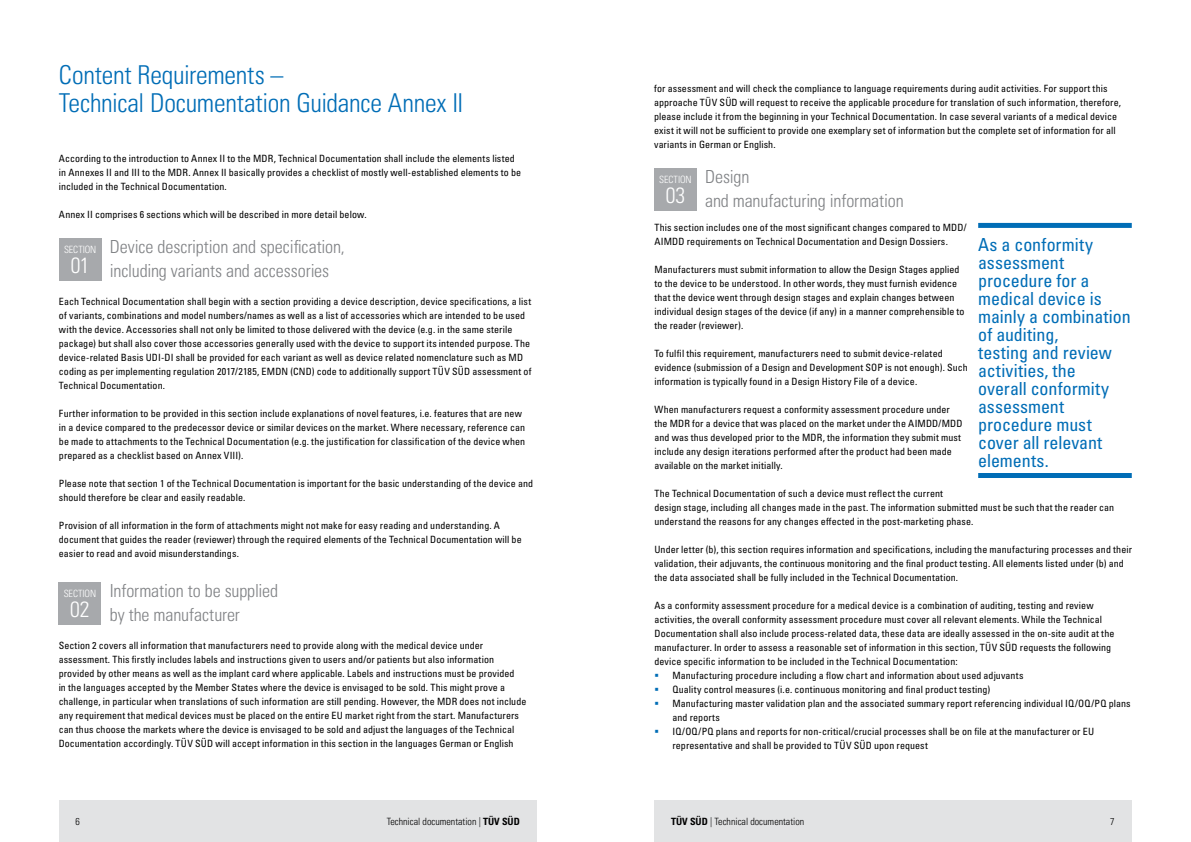
<style>
.page{position:relative;width:1191px;height:842px;background:#fff}
.page>*{position:absolute;margin:0;border:0;box-sizing:border-box;transform-origin:0 0}
.t1{font:26px/28px "Univers LTCYR 47 Light Cond";letter-spacing:-.01em;color:#006db6}
.t2{font:22px "Univers LTCYR 47 Light Cond";color:#fff}
.t3{font:condensed 18px/18px "Univers LTCYR 57";letter-spacing:-.005em;color:#006db6}
.t4{font:18px/24px "Univers LTCYR 47 Light Cond";letter-spacing:-.005em;color:#808285}
.t5{font:condensed 10px/14px "Univers LTCYR 57";letter-spacing:.005em;color:#000}
.t6{font:10px "Univers LTCYR 47 Light Cond";color:#000}
.t7{font:10px "Univers LTCYR 47 Light Cond";letter-spacing:-.01em;color:#fff}
.s1{font-family:"Univers LTCYR 67 Bold Cond"}
</style>
<div class="page">
<div style="left:59px;top:800px;width:478px;height:42px;background:#e2e3e4"></div>
<div style="left:654px;top:800px;width:478px;height:42px;background:#e2e3e4"></div>
<div style="left:978px;top:223px;width:153px;height:5px;background:#006db6"></div>
<div style="left:978px;top:473px;width:153px;height:5px;background:#006db6"></div>
<div style="left:59px;top:238px;width:42px;height:42px;background:#a7a9ac"></div>
<div style="left:59px;top:582px;width:42px;height:43px;background:#a7a9ac"></div>
<div style="left:654px;top:168px;width:42px;height:43px;background:#a7a9ac"></div>
<h1 class="t1" style="left:59px;top:60px;width:406px">Content Requirements –<br>Technical Documentation Guidance Annex II</h1>
<p class="t5" style="left:59px;top:151px;width:463px">According to the introduction to Annex II to the MDR, Technical Documentation shall include the elements listed in Annexes II and III to the MDR. Annex II basically provides a checklist of mostly well-established elements to be included in the Technical Documentation.</p>
<p class="t5" style="left:59px;top:207px;width:309px">Annex II comprises 6 sections which will be described in more detail below.</p>
<p class="t7" style="left:64px;top:243px;width:34px">SECTION</p>
<h2 class="t2" style="left:71px;top:250px;width:20px">01</h2>
<h3 class="t4" style="left:110px;top:233px;width:236px">Device description and specification, including variants and accessories</h3>
<p class="t5" style="left:59px;top:294px;width:474px">Each Technical Documentation shall begin with a section providing a device description, device specifications, a list of variants, combinations and model numbers/names as well as a list of accessories which are intended to be used with the device. Accessories shall not only be limited to those delivered with the device (e.g. in the same sterile package) but shall also cover those accessories generally used with the device to support its intended purpose. The device-related Basis UDI-DI shall be provided for each variant as well as device related nomenclature such as MD coding as per implementing regulation 2017/2185, EMDN (CND) code to additionally support TÜV SÜD assessment of Technical Documentation.</p>
<p class="t5" style="left:59px;top:406px;width:468px">Further information to be provided in this section include explanations of novel features, i.e. features that are new in a device compared to the predecessor device or similar devices on the market. Where necessary, reference can be made to attachments to the Technical Documentation (e.g. the justification for classification of the device when prepared as a checklist based on Annex VIII).</p>
<p class="t5" style="left:59px;top:476px;width:476px">Please note that section 1 of the Technical Documentation is important for the basic understanding of the device and should therefore be clear and easily readable.</p>
<p class="t5" style="left:59px;top:518px;width:464px">Provision of all information in the form of attachments might not make for easy reading and understanding. A document that guides the reader (reviewer) through the required elements of the Technical Documentation will be easier to read and avoid misunderstandings.</p>
<p class="t7" style="left:64px;top:587px;width:34px">SECTION</p>
<h2 class="t2" style="left:70px;top:595px;width:21px">02</h2>
<h3 class="t4" style="left:110px;top:578px;width:170px">Information to be supplied by the manufacturer</h3>
<p class="t5" style="left:59px;top:638px;width:469px">Section 2 covers all information that manufacturers need to provide along with the medical device under assessment. This firstly includes labels and instructions given to users and/or patients but also information provided by other means as well as the implant card where applicable. Labels and instructions must be provided<br>in the languages accepted by the Member States where the device is envisaged to be sold. This might prove a challenge, in particular when translations of such information are still pending. However, the MDR does not include any requirement that medical devices must be placed on the entire EU market right from the start. Manufacturers can thus choose the markets where the device is envisaged to be sold and adjust the languages of the Technical Documentation accordingly. TÜV SÜD will accept information in this section in the languages German or English</p>
<p class="t5" style="left:654px;top:81px;width:468px">for assessment and will check the compliance to language requirements during audit activities. For support this approache TÜV SÜD will request to receive the applicable procedure for translation of such information, therefore, please include it from the beginning in your Technical Documentation. In case several variants of a medical device exist it will not be sufficient to provide one exemplary set of information but the complete set of information for all variants in German or English.</p>
<p class="t7" style="left:659px;top:173px;width:34px">SECTION</p>
<h2 class="t2" style="left:665px;top:181px;width:21px">03</h2>
<h3 class="t4" style="left:705px;top:164px;width:200px">Design<br>and manufacturing information</h3>
<p class="t5" style="left:654px;top:220px;width:314px">This section includes one of the most significant changes compared to MDD/<br>AIMDD requirements on Technical Documentation and Design Dossiers.</p>
<p class="t5" style="left:654px;top:262px;width:312px">Manufacturers must submit information to allow the Design Stages applied to the device to be understood. In other words, they must furnish evidence that the device went through design stages and explain changes between individual design stages of the device (if any) in a manner comprehensible to the reader (reviewer).</p>
<p class="t5" style="left:654px;top:346px;width:315px">To fulfil this requirement, manufacturers need to submit device-related evidence (submission of a Design and Development SOP is not enough). Such information is typically found in a Design History File of a device.</p>
<p class="t5" style="left:654px;top:402px;width:310px">When manufacturers request a conformity assessment procedure under the MDR for a device that was placed on the market under the AIMDD/MDD and was thus developed prior to the MDR, the information they submit must include any design iterations performed after the product had been made available on the market initially.</p>
<p class="t5" style="left:654px;top:486px;width:461px">The Technical Documentation of such a device must reflect the current<br>design stage, including all changes made in the past. The information submitted must be such that the reader can understand the reasons for any changes effected in the post-marketing phase.</p>
<p class="t5" style="left:654px;top:542px;width:479px">Under letter (b), this section requires information and specifications, including the manufacturing processes and their validation, their adjuvants, the continuous monitoring and the final product testing. All elements listed under (b) and the data associated shall be fully included in the Technical Documentation.</p>
<p class="t5" style="left:654px;top:598px;width:440px">As a conformity assessment procedure for a medical device is a combination of auditing, testing and review</p>
<p class="t5" style="left:654px;top:612px;width:449px">activities, the overall conformity assessment procedure must cover all relevant elements. While the Technical</p>
<p class="t5" style="left:654px;top:626px;width:461px">Documentation shall also include process-related data, these data are ideally assessed in the on-site audit at the</p>
<p class="t5" style="left:654px;top:640px;width:458px">manufacturer. In order to assess a reasonable set of information in this section, TÜV SÜD requests the following</p>
<p class="t5" style="left:654px;top:654px;width:305px">device specific information to be included in the Technical Documentation:</p>
<p class="t5" style="left:672px;top:668px;width:352px">Manufacturing procedure including a flow chart and information about used adjuvants</p>
<p class="t5" style="left:672px;top:682px;width:319px">Quality control measures (i.e. continuous monitoring and final product testing)</p>
<p class="t5" style="left:672px;top:696px;width:459px">Manufacturing master validation plan and the associated summary report referencing individual IQ/OQ/PQ plans</p>
<p class="t5" style="left:672px;top:710px;width:49px">and reports</p>
<p class="t5" style="left:672px;top:724px;width:423px">IQ/OQ/PQ plans and reports for non-critical/crucial processes shall be on file at the manufacturer or EU</p>
<p class="t5" style="left:672px;top:738px;width:257px">representative and shall be provided to TÜV SÜD upon request</p>
<h3 class="t3" style="left:978px;top:236px;width:154px">As a conformity assessment procedure for a medical device is mainly a combination of auditing,<br>testing and review activities, the<br>overall conformity assessment procedure must cover all relevant elements.</h3>
<p class="t6" style="left:75px;top:814px;width:6px">6</p>
<p class="t6" style="left:387px;top:814px;width:135px">Technical documentation | <span class="s1">TÜV SÜD</span></p>
<p class="t6" style="left:671px;top:815px;width:135px"><span class="s1">TÜV SÜD</span> | Technical documentation</p>
<p class="t6" style="left:1110px;top:814px;width:6px">7</p>
</div>
